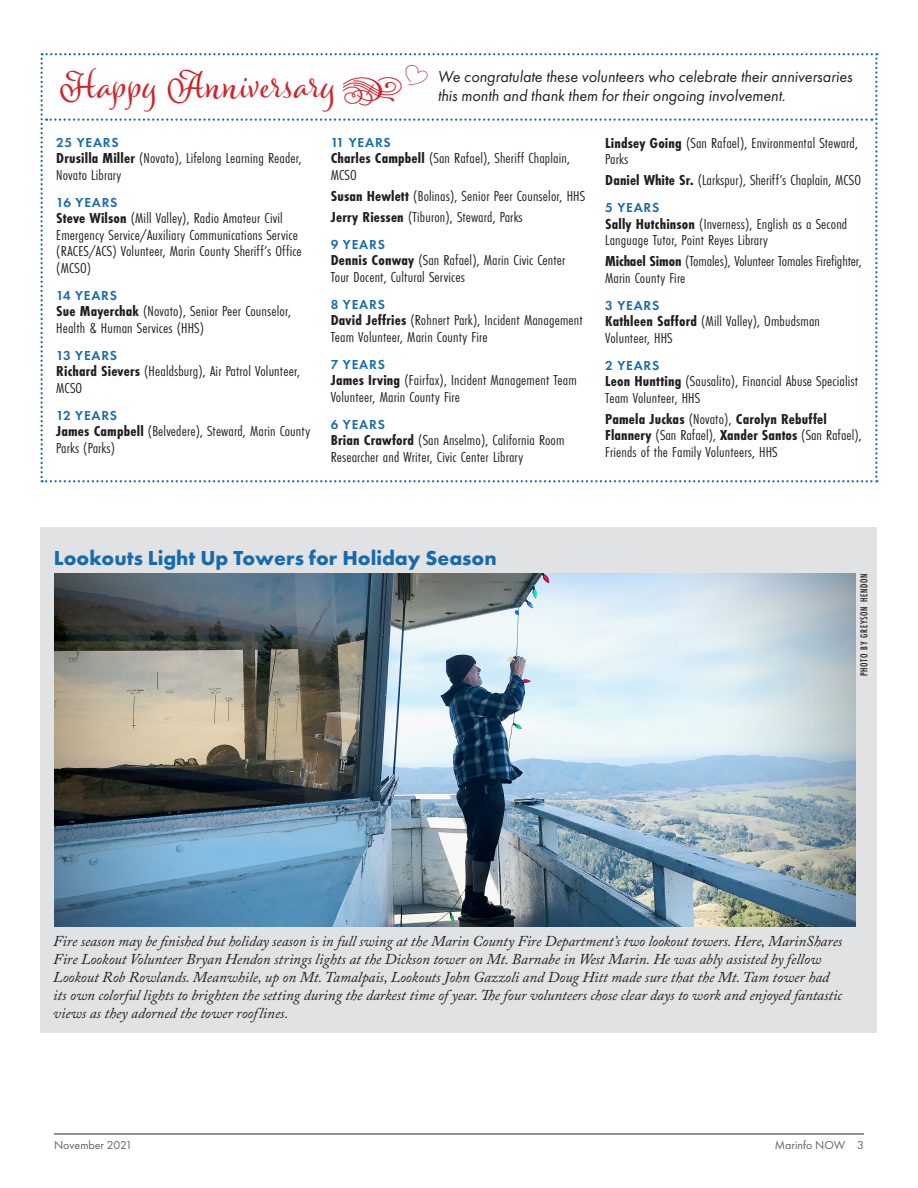
<style>
.page{position:relative;width:918px;height:1188px;background:#fff}
.page>*{position:absolute;margin:0;border:0;box-sizing:border-box;transform-origin:0 0}
.t1{font:700 36px "Caprizant";letter-spacing:.025em;color:#d1232a}
._00a_Head_for_Stand{font:700 21px "Futura PT";color:#186bab}
.t2{font:italic 16.5px/18.8px "Futura PT";color:#231f20}
._08b_Happy_Anniversa{font:15px/16.5px "Futura PT Cond";letter-spacing:.01em;color:#231f20;scale:1.1 1}
._05a_Photo_Caption{font:italic 15px/18px "Adobe Caslon Pro";color:#231f20}
._08a_Happy_Anniversa{font:600 13.5px "Futura PT";letter-spacing:.06em;color:#186bab}
.t3{font:12px "Futura PT";color:#636366}
._05b_Photo_Credit{font:500 10.5px "Futura PT Cond";letter-spacing:.06em;color:#231f20}
.s1{font-family:"Dalliance OT Flourishes";font-weight:400}
.s2{font-weight:700}
</style>
<div class="page">
<hr style="left:54px;top:1134px;width:810px;height:1px;background:#231f20">
<div style="left:40px;top:527px;width:838px;height:506px;background:#e1e2e4"></div>
<img style="left:54px;top:573px;width:801px;height:354px">
<svg style="left:40px;top:53px;width:838px;height:429px"></svg>
<p class="t1" style="left:61px;top:63px;width:344px">Happy Anniversary <span class="s1">r</span></p>
<p class="t2" style="left:438px;top:67px;width:416px">We congratulate these volunteers who celebrate their anniversaries this month and thank them for their ongoing involvement.</p>
<p class="_08a_Happy_Anniversa" style="left:56px;top:134px;width:64px">25 YEARS</p>
<p class="_08b_Happy_Anniversa" style="left:56px;top:150px;width:225px"><span class="s2">Drusilla Miller</span> (Novato), Lifelong Learning Reader,<br>Novato Library</p>
<p class="_08a_Happy_Anniversa" style="left:56px;top:194px;width:63px">16 YEARS</p>
<p class="_08b_Happy_Anniversa" style="left:56px;top:210px;width:225px"><span class="s2">Steve Wilson</span> (Mill Valley), Radio Amateur Civil Emergency Service/Auxiliary Communications Service (RACES/ACS) Volunteer, Marin County Sheriff’s Office (MCSO)</p>
<p class="_08a_Happy_Anniversa" style="left:56px;top:287px;width:62px">14 YEARS</p>
<p class="_08b_Happy_Anniversa" style="left:56px;top:303px;width:215px"><span class="s2">Sue Mayerchak</span> (Novato), Senior Peer Counselor,<br>Health &amp; Human Services (HHS)</p>
<p class="_08a_Happy_Anniversa" style="left:56px;top:347px;width:62px">13 YEARS</p>
<p class="_08b_Happy_Anniversa" style="left:56px;top:363px;width:223px"><span class="s2">Richard Sievers</span> (Healdsburg), Air Patrol Volunteer,<br>MCSO</p>
<p class="_08a_Happy_Anniversa" style="left:56px;top:407px;width:62px">12 YEARS</p>
<p class="_08b_Happy_Anniversa" style="left:56px;top:423px;width:232px"><span class="s2">James Campbell</span> (Belvedere), Steward, Marin County<br>Parks (Parks)</p>
<p class="_08a_Happy_Anniversa" style="left:331px;top:134px;width:62px">11 YEARS</p>
<p class="_08b_Happy_Anniversa" style="left:331px;top:150px;width:219px"><span class="s2">Charles Campbell</span> (San Rafael), Sheriff Chaplain,<br>MCSO</p>
<p class="_08b_Happy_Anniversa" style="left:331px;top:187px;width:233px"><span class="s2">Susan Hewlett</span> (Bolinas), Senior Peer Counselor, HHS</p>
<p class="_08b_Happy_Anniversa" style="left:331px;top:208px;width:176px"><span class="s2">Jerry Riessen</span> (Tiburon), Steward, Parks</p>
<p class="_08a_Happy_Anniversa" style="left:331px;top:236px;width:56px">9 YEARS</p>
<p class="_08b_Happy_Anniversa" style="left:331px;top:252px;width:215px"><span class="s2">Dennis Conway</span> (San Rafael), Marin Civic Center<br>Tour Docent, Cultural Services</p>
<p class="_08a_Happy_Anniversa" style="left:331px;top:296px;width:56px">8 YEARS</p>
<p class="_08b_Happy_Anniversa" style="left:331px;top:312px;width:231px"><span class="s2">David Jeffries</span> (Rohnert Park), Incident Management<br>Team Volunteer, Marin County Fire</p>
<p class="_08a_Happy_Anniversa" style="left:331px;top:356px;width:56px">7 YEARS</p>
<p class="_08b_Happy_Anniversa" style="left:331px;top:372px;width:225px"><span class="s2">James Irving</span> (Fairfax), Incident Management Team<br>Volunteer, Marin County Fire</p>
<p class="_08a_Happy_Anniversa" style="left:331px;top:416px;width:56px">6 YEARS</p>
<p class="_08b_Happy_Anniversa" style="left:331px;top:432px;width:214px"><span class="s2">Brian Crawford</span> (San Anselmo), California Room<br>Researcher and Writer, Civic Center Library</p>
<p class="_08b_Happy_Anniversa" style="left:605px;top:135px;width:231px"><span class="s2">Lindsey Going</span> (San Rafael), Environmental Steward,<br>Parks</p>
<p class="_08b_Happy_Anniversa" style="left:605px;top:172px;width:234px"><span class="s2">Daniel White Sr.</span> (Larkspur), Sheriff’s Chaplain, MCSO</p>
<p class="_08a_Happy_Anniversa" style="left:605px;top:199px;width:56px">5 YEARS</p>
<p class="_08b_Happy_Anniversa" style="left:605px;top:216px;width:222px"><span class="s2">Sally Hutchinson</span> (Inverness), English as a Second<br>Language Tutor, Point Reyes Library</p>
<p class="_08b_Happy_Anniversa" style="left:605px;top:253px;width:235px"><span class="s2">Michael Simon</span> (Tomales), Volunteer Tomales Firefighter,<br>Marin County Fire</p>
<p class="_08a_Happy_Anniversa" style="left:605px;top:297px;width:56px">3 YEARS</p>
<p class="_08b_Happy_Anniversa" style="left:605px;top:313px;width:197px"><span class="s2">Kathleen Safford</span> (Mill Valley), Ombudsman<br>Volunteer, HHS</p>
<p class="_08a_Happy_Anniversa" style="left:605px;top:357px;width:56px">2 YEARS</p>
<p class="_08b_Happy_Anniversa" style="left:605px;top:373px;width:231px"><span class="s2">Leon Huntting</span> (Sausalito), Financial Abuse Specialist<br>Team Volunteer, HHS</p>
<p class="_08b_Happy_Anniversa" style="left:605px;top:411px;width:235px"><span class="s2">Pamela Juckas</span> (Novato), <span class="s2">Carolyn Rebuffel<br>Flannery</span> (San Rafael), <span class="s2">Xander Santos</span> (San Rafael),<br>Friends of the Family Volunteers, HHS</p>
<p class="_00a_Head_for_Stand" style="left:54px;top:544px;width:444px">Lookouts Light Up Towers for Holiday Season</p>
<p class="_05b_Photo_Credit" style="left:858px;top:676px;width:104px;rotate:-90deg">PHOTO BY GREYSON HENDON</p>
<p class="_05a_Photo_Caption" style="left:53px;top:931px;width:790px">Fire season may be finished but holiday season is in full swing at the Marin County Fire Department’s two lookout towers. Here, MarinShares Fire Lookout Volunteer Bryan Hendon strings lights at the Dickson tower on Mt. Barnabe in West Marin. He was ably assisted by fellow Lookout Rob Rowlands. Meanwhile, up on Mt. Tamalpais, Lookouts John Gazzoli and Doug Hitt made sure that the Mt. Tam tower had its own colorful lights to brighten the setting during the darkest time of year. The four volunteers chose clear days to work and enjoyed fantastic views as they adorned the tower rooflines.</p>
<p class="t3" style="left:54px;top:1138px;width:80px">November 2021</p>
<p class="t3" style="left:775px;top:1138px;width:91px">Marinfo NOW 3</p>
</div>
